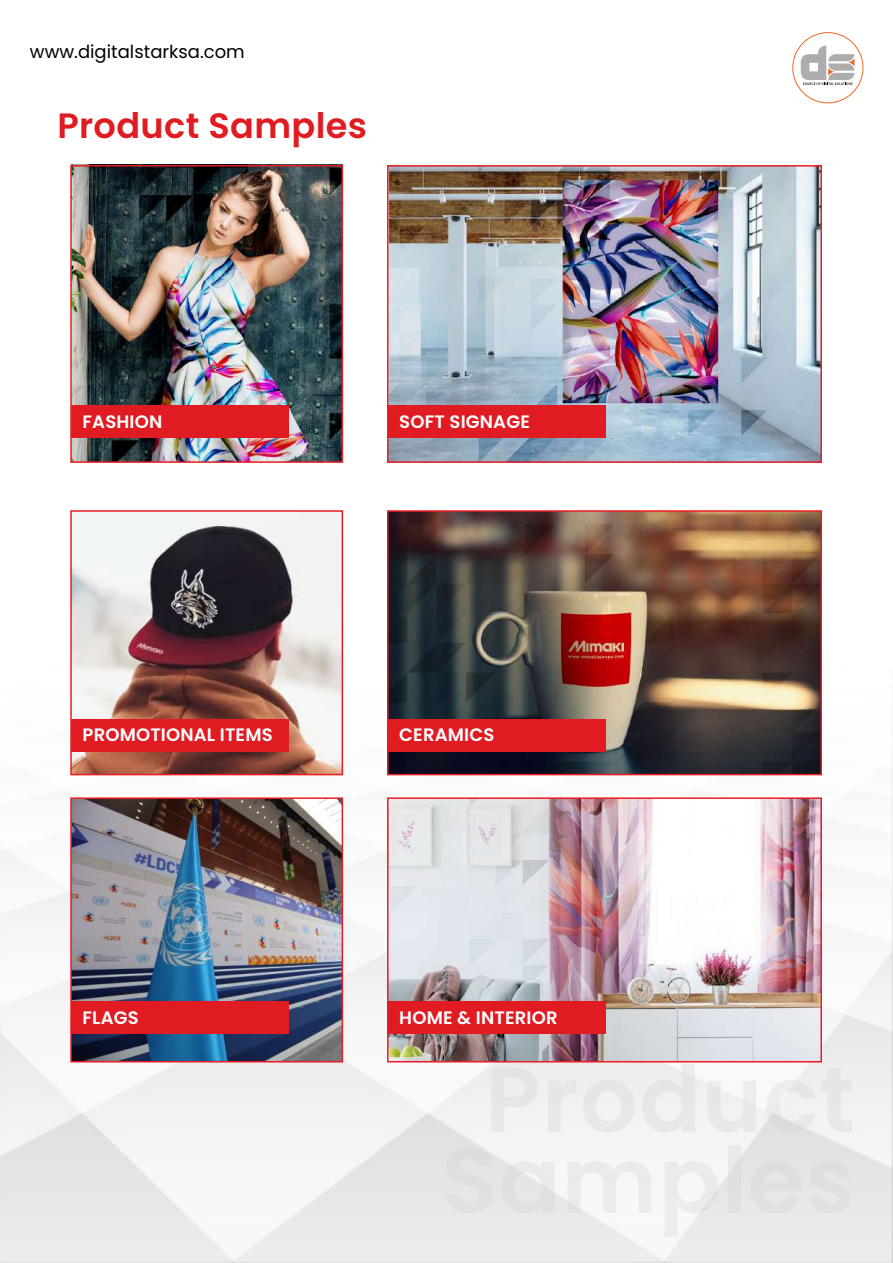
<style>
.page{position:relative;width:893px;height:1263px;background:#fff}
.page>*{position:absolute;margin:0;border:0;box-sizing:border-box;transform-origin:0 0}
.t1{font:600 35.1px "Poppins";letter-spacing:.01em;color:#e01b22}
.t2{font:600 18px "Poppins";letter-spacing:.01em;color:#fff}
.t3{font:18px "Poppins";color:#000}
</style>
<div class="page">
<img style="left:390px;top:800px;width:429px;height:259px">
<div style="left:387px;top:797px;width:435px;height:265px;border:2px solid #ec1c24"></div>
<img style="left:73px;top:513px;width:267px;height:259px">
<img style="left:390px;top:513px;width:429px;height:259px">
<div style="left:387px;top:510px;width:435px;height:265px;border:2px solid #ec1c24"></div>
<img style="left:390px;top:168px;width:429px;height:292px">
<div style="left:387px;top:165px;width:435px;height:298px;border:2px solid #ec1c24"></div>
<img style="left:73px;top:168px;width:267px;height:292px">
<div style="left:71px;top:405px;width:218px;height:33px;background:#e01b22"></div>
<div style="left:388px;top:405px;width:218px;height:33px;background:#e01b22"></div>
<div style="left:71px;top:719px;width:218px;height:33px;background:#e01b22"></div>
<div style="left:388px;top:719px;width:218px;height:33px;background:#e01b22"></div>
<div style="left:70px;top:165px;width:273px;height:298px;border:2px solid #ec1c24"></div>
<div style="left:70px;top:510px;width:273px;height:265px;border:2px solid #ec1c24"></div>
<div style="left:388px;top:1001px;width:218px;height:33px;background:#e01b22"></div>
<img style="left:73px;top:800px;width:267px;height:259px">
<div style="left:70px;top:797px;width:273px;height:265px;border:2px solid #ec1c24"></div>
<div style="left:71px;top:1001px;width:218px;height:33px;background:#e01b22"></div>
<div style="left:792px;top:32px;width:71px;height:71px;border:1px solid #f16623;border-radius:50%"></div>
<svg style="left:800px;top:45px;width:54px;height:40px"></svg>
<p class="t3" style="left:30px;top:42px;width:216px">www.digitalstarksa.com</p>
<h1 class="t1" style="left:57px;top:105px;width:311px">Product Samples</h1>
<p class="t2" style="left:83px;top:411px;width:81px">FASHION</p>
<p class="t2" style="left:399px;top:411px;width:132px">SOFT SIGNAGE</p>
<p class="t2" style="left:83px;top:725px;width:192px">PROMOTIONAL ITEMS</p>
<p class="t2" style="left:399px;top:725px;width:97px">CERAMICS</p>
<p class="t2" style="left:83px;top:1007px;width:58px">FLAGS</p>
<p class="t2" style="left:399px;top:1007px;width:160px">HOME &amp; INTERIOR</p>
</div>
